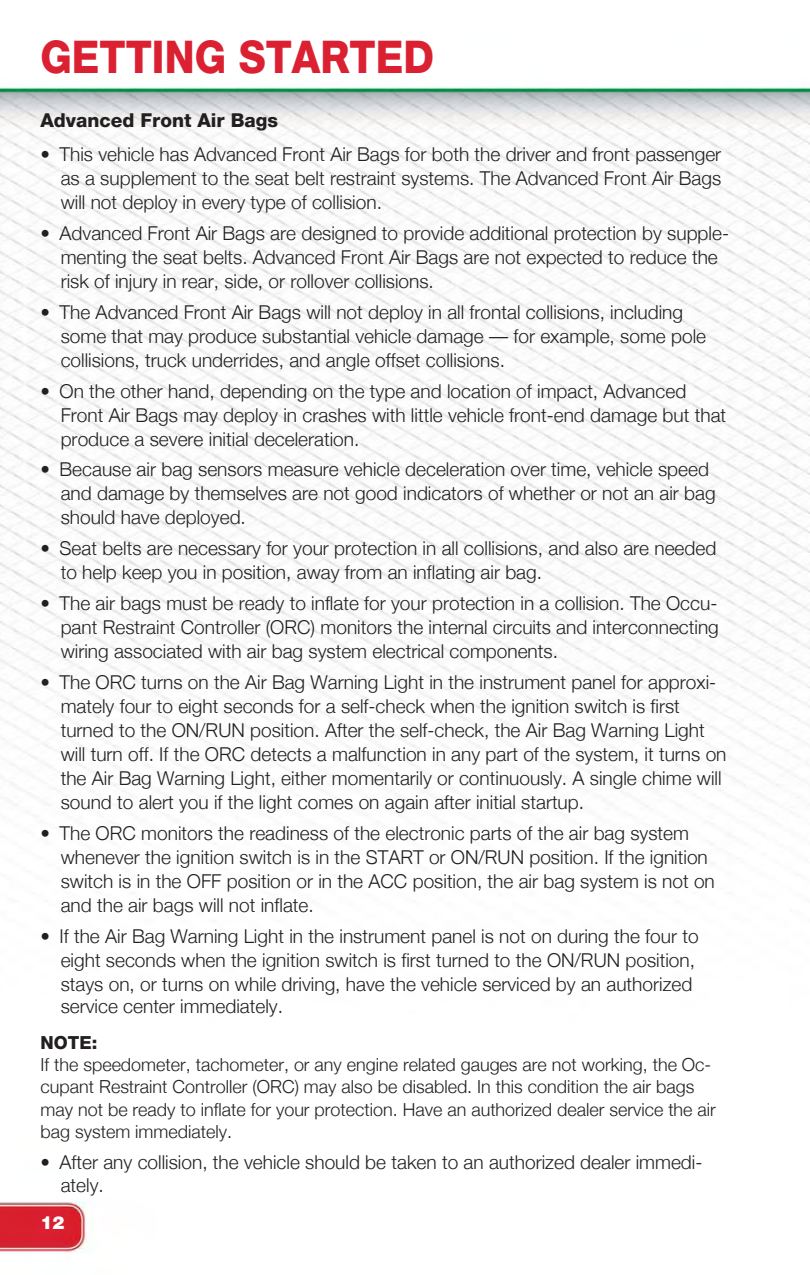
<style>
.page{position:relative;width:810px;height:1275px;background:#fff}
.page>*{position:absolute;margin:0;border:0;box-sizing:border-box;transform-origin:0 0}
.t1{font:45px "ABART Hheavy";color:#da2031;scale:.9 1}
.t2{font:19.12px/24.1px "ABART Hlight";color:#231f20}
.t3{font:19.12px "ABART Hheavy";color:#231f20}
.t4{font:18px/22.5px "ABART Hlight";color:#231f20}
.t5{font:18px "ABART Hheavy";color:#231f20}
.t6{font:18px "ABART Hblack";color:#fff}
</style>
<div class="page">
<img style="left:0;top:86px;width:810px;height:1167px">
<h1 class="t1" style="left:40px;top:30px;width:439px">GETTING STARTED</h1>
<p class="t3" style="left:40px;top:109px;width:239px">Advanced Front Air Bags</p>
<p class="t2" style="left:61px;top:142px;width:662px;text-align:justify;text-indent:-20px">• This vehicle has Advanced Front Air Bags for both the driver and front passenger as a supplement to the seat belt restraint systems. The Advanced Front Air Bags will not deploy in every type of collision.</p>
<p class="t2" style="left:61px;top:221px;width:670px;text-indent:-20px">• Advanced Front Air Bags are designed to provide additional protection by supple&shy;menting the seat belts. Advanced Front Air Bags are not expected to reduce the risk of injury in rear, side, or rollover collisions.</p>
<p class="t2" style="left:61px;top:299px;width:647px;text-indent:-20px">• The Advanced Front Air Bags will not deploy in all frontal collisions, including some that may produce substantial vehicle damage — for example, some pole collisions, truck underrides, and angle offset collisions.</p>
<p class="t2" style="left:61px;top:378px;width:667px;text-indent:-20px">• On the other hand, depending on the type and location of impact, Advanced<br>Front Air Bags may deploy in crashes with little vehicle front-end damage but that produce a severe initial deceleration.</p>
<p class="t2" style="left:61px;top:457px;width:657px;text-indent:-20px">• Because air bag sensors measure vehicle deceleration over time, vehicle speed and damage by themselves are not good indicators of whether or not an air bag should have deployed.</p>
<p class="t2" style="left:61px;top:536px;width:657px;text-indent:-20px">• Seat belts are necessary for your protection in all collisions, and also are needed to help keep you in position, away from an inflating air bag.</p>
<p class="t2" style="left:61px;top:591px;width:660px;text-align:justify;text-indent:-20px">• The air bags must be ready to inflate for your protection in a collision. The Occu&shy;pant Restraint Controller (ORC) monitors the internal circuits and interconnecting wiring associated with air bag system electrical components.</p>
<p class="t2" style="left:61px;top:669px;width:667px;text-indent:-20px">• The ORC turns on the Air Bag Warning Light in the instrument panel for approxi&shy;mately four to eight seconds for a self-check when the ignition switch is first turned to the ON/RUN position. After the self-check, the Air Bag Warning Light will turn off. If the ORC detects a malfunction in any part of the system, it turns on the Air Bag Warning Light, either momentarily or continuously. A single chime will sound to alert you if the light comes on again after initial startup.</p>
<p class="t2" style="left:61px;top:820px;width:656px;text-indent:-20px">• The ORC monitors the readiness of the electronic parts of the air bag system whenever the ignition switch is in the START or ON/RUN position. If the ignition switch is in the OFF position or in the ACC position, the air bag system is not on and the air bags will not inflate.</p>
<p class="t2" style="left:61px;top:923px;width:639px;text-indent:-20px">• If the Air Bag Warning Light in the instrument panel is not on during the four to eight seconds when the ignition switch is first turned to the ON/RUN position, stays on, or turns on while driving, have the vehicle serviced by an authorized service center immediately.</p>
<p class="t5" style="left:40px;top:1031px;width:58px">NOTE:</p>
<p class="t4" style="left:40px;top:1053px;width:677px">If the speedometer, tachometer, or any engine related gauges are not working, the Oc&shy;cupant Restraint Controller (ORC) may also be disabled. In this condition the air bags may not be ready to inflate for your protection. Have an authorized dealer service the air bag system immediately.</p>
<p class="t2" style="left:61px;top:1150px;width:643px;line-height:22.9px;text-indent:-20px">• After any collision, the vehicle should be taken to an authorized dealer immedi&shy;ately.</p>
<p class="t6" style="left:40px;top:1211px;width:25px">12</p>
</div>
